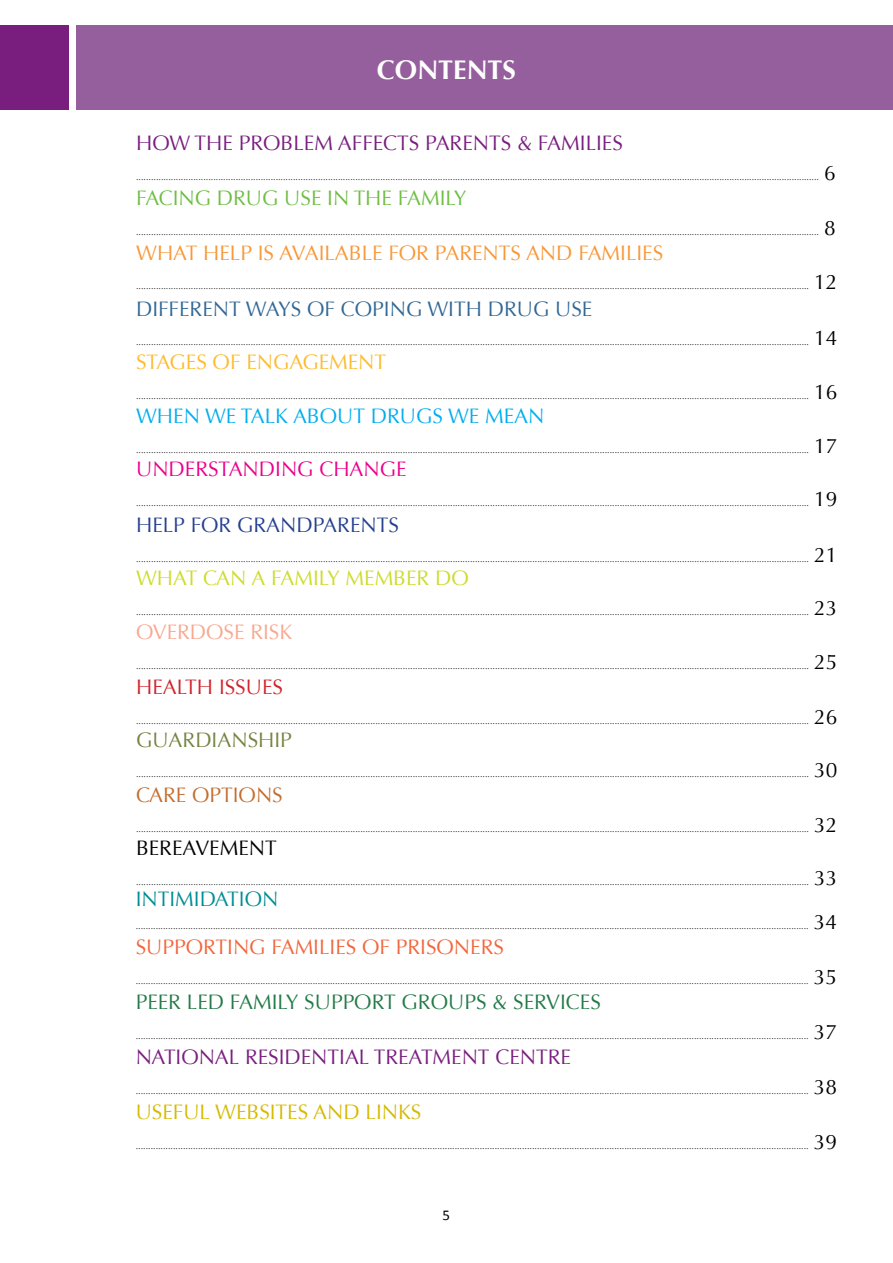
<style>
.page{position:relative;width:893px;height:1263px;background:#fff}
.page>*{position:absolute;margin:0;border:0;box-sizing:border-box;transform-origin:0 0}
.t1{font:35.85px "Optima";color:#fff}
.t2{font:700 26.85px "Optima";color:#fff}
.t3{font:20.85px "Optima";color:#791e7f}
.t4{font:20.85px "Optima";color:#000}
.t5{font:20.85px "Optima";color:#f89839}
.t6{font:20.85px "Optima";color:#237a48}
.t7{font:20.85px "Optima";color:#326896}
.t8{font:20.85px "Optima";color:#f2663d}
.t9{font:20.85px "Optima";color:#00aeef}
.t10{font:20.85px "Optima";color:#6fbe44}
.t11{font:20.85px "Optima";color:#cddc29}
.t12{font:20.85px "Optima";color:#d5ba00}
.t13{font:20.85px "Optima";color:#25408f}
.t14{font:20.85px "Optima";color:#ec008c}
.t15{font:20.85px "Optima";color:#fdbb2f}
.t16{font:20.85px "Optima";color:#f8a88e}
.t17{font:20.85px "Optima";color:#d2232a}
.t18{font:20.85px "Optima";color:#768440}
.t19{font:20.85px "Optima";color:#008d95}
.t20{font:20.85px "Optima";color:#c36e2f}
.t21{font:15px "Calibri";color:#000}
.t22{font:9px "Optima";color:#000}
.s1{font-weight:700;font-size:26.85px;color:#fff}
</style>
<div class="page">
<div style="left:77px;top:25px;width:816px;height:85px;background:#955e9c"></div>
<div style="left:0;top:25px;width:69px;height:85px;background:#791e7f"></div>
<h2 class="t2" style="left:377px;top:54px;width:141px">CONTENTS</h2>
<h1 class="t1" style="left:354px;top:54px;width:187px">CONTENTS</h1>
<h3 class="t3" style="left:136px;top:131px;width:488px">HOW THE PROBLEM AFFECTS PARENTS &amp; FAMILIES</h3>
<p class="t22" style="left:136px;top:172px;width:684px">..................................................................................................................................................................................................................................................................................</p>
<h3 class="t4" style="left:824px;top:161px;width:13px">6</h3>
<h3 class="t10" style="left:136px;top:186px;width:332px">FACING DRUG USE IN THE FAMILY</h3>
<p class="t22" style="left:136px;top:227px;width:684px">..................................................................................................................................................................................................................................................................................</p>
<h3 class="t4" style="left:824px;top:216px;width:13px">8</h3>
<h3 class="t5" style="left:136px;top:240px;width:529px">WHAT HELP IS AVAILABLE FOR PARENTS AND FAMILIES</h3>
<p class="t22" style="left:136px;top:281px;width:675px">..............................................................................................................................................................................................................................................................................</p>
<h3 class="t4" style="left:814px;top:270px;width:25px">12</h3>
<h3 class="t7" style="left:136px;top:296px;width:458px">DIFFERENT WAYS OF COPING WITH DRUG USE</h3>
<p class="t22" style="left:136px;top:337px;width:675px">..............................................................................................................................................................................................................................................................................</p>
<h3 class="t4" style="left:814px;top:326px;width:25px">14</h3>
<h3 class="t15" style="left:136px;top:350px;width:252px">STAGES OF ENGAGEMENT</h3>
<p class="t22" style="left:136px;top:391px;width:675px">..............................................................................................................................................................................................................................................................................</p>
<h3 class="t4" style="left:814px;top:380px;width:25px">16</h3>
<h3 class="t9" style="left:136px;top:403px;width:410px">WHEN WE TALK ABOUT DRUGS WE MEAN</h3>
<p class="t22" style="left:136px;top:444px;width:675px">..............................................................................................................................................................................................................................................................................</p>
<h3 class="t4" style="left:814px;top:433px;width:25px">17</h3>
<h3 class="t14" style="left:136px;top:457px;width:272px">UNDERSTANDING CHANGE</h3>
<p class="t22" style="left:136px;top:498px;width:675px">..............................................................................................................................................................................................................................................................................</p>
<h3 class="t4" style="left:814px;top:487px;width:25px">19</h3>
<h3 class="t13" style="left:136px;top:512px;width:264px">HELP FOR GRANDPARENTS</h3>
<p class="t22" style="left:136px;top:553px;width:675px">..............................................................................................................................................................................................................................................................................</p>
<h3 class="t4" style="left:814px;top:542px;width:25px">21</h3>
<h3 class="t11" style="left:136px;top:566px;width:334px">WHAT CAN A FAMILY MEMBER DO</h3>
<p class="t22" style="left:136px;top:607px;width:675px">..............................................................................................................................................................................................................................................................................</p>
<h3 class="t4" style="left:814px;top:596px;width:25px">23</h3>
<h3 class="t16" style="left:136px;top:620px;width:158px">OVERDOSE RISK</h3>
<p class="t22" style="left:136px;top:660px;width:675px">..............................................................................................................................................................................................................................................................................</p>
<h3 class="t4" style="left:814px;top:649px;width:25px">25</h3>
<h3 class="t17" style="left:136px;top:675px;width:148px">HEALTH ISSUES</h3>
<p class="t22" style="left:136px;top:715px;width:675px">..............................................................................................................................................................................................................................................................................</p>
<h3 class="t4" style="left:814px;top:704px;width:25px">26</h3>
<h3 class="t18" style="left:136px;top:728px;width:157px">GUARDIANSHIP</h3>
<p class="t22" style="left:136px;top:769px;width:675px">..............................................................................................................................................................................................................................................................................</p>
<h3 class="t4" style="left:814px;top:758px;width:25px">30</h3>
<h3 class="t20" style="left:136px;top:783px;width:148px">CARE OPTIONS</h3>
<p class="t22" style="left:136px;top:824px;width:675px">..............................................................................................................................................................................................................................................................................</p>
<h3 class="t4" style="left:814px;top:813px;width:25px">32</h3>
<h3 class="t4" style="left:136px;top:836px;width:142px">BEREAVEMENT</h3>
<p class="t22" style="left:136px;top:877px;width:675px">..............................................................................................................................................................................................................................................................................</p>
<h3 class="t4" style="left:814px;top:866px;width:25px">33</h3>
<h3 class="t19" style="left:136px;top:886px;width:144px">INTIMIDATION</h3>
<p class="t22" style="left:136px;top:921px;width:675px">..............................................................................................................................................................................................................................................................................</p>
<h3 class="t4" style="left:814px;top:910px;width:25px">34</h3>
<h3 class="t8" style="left:136px;top:935px;width:370px">SUPPORTING FAMILIES OF PRISONERS</h3>
<p class="t22" style="left:136px;top:976px;width:675px">..............................................................................................................................................................................................................................................................................</p>
<h3 class="t4" style="left:814px;top:965px;width:25px">35</h3>
<h3 class="t6" style="left:136px;top:990px;width:511px">PEER LED FAMILY SUPPORT GROUPS &amp; SERVICES<span class="s1">CES</span></h3>
<p class="t22" style="left:136px;top:1030px;width:675px">..............................................................................................................................................................................................................................................................................</p>
<h3 class="t4" style="left:814px;top:1019px;width:25px">37</h3>
<h3 class="t3" style="left:136px;top:1045px;width:437px">NATIONAL RESIDENTIAL TREATMENT CENTRE</h3>
<p class="t22" style="left:136px;top:1086px;width:675px">..............................................................................................................................................................................................................................................................................</p>
<h3 class="t4" style="left:814px;top:1075px;width:25px">38</h3>
<h3 class="t12" style="left:136px;top:1100px;width:287px">USEFUL WEBSITES AND LINKS</h3>
<p class="t22" style="left:136px;top:1140px;width:675px">..............................................................................................................................................................................................................................................................................</p>
<h3 class="t4" style="left:814px;top:1130px;width:25px">39</h3>
<h3 class="t21" style="left:442px;top:1206px;width:9px">5</h3>
</div>
